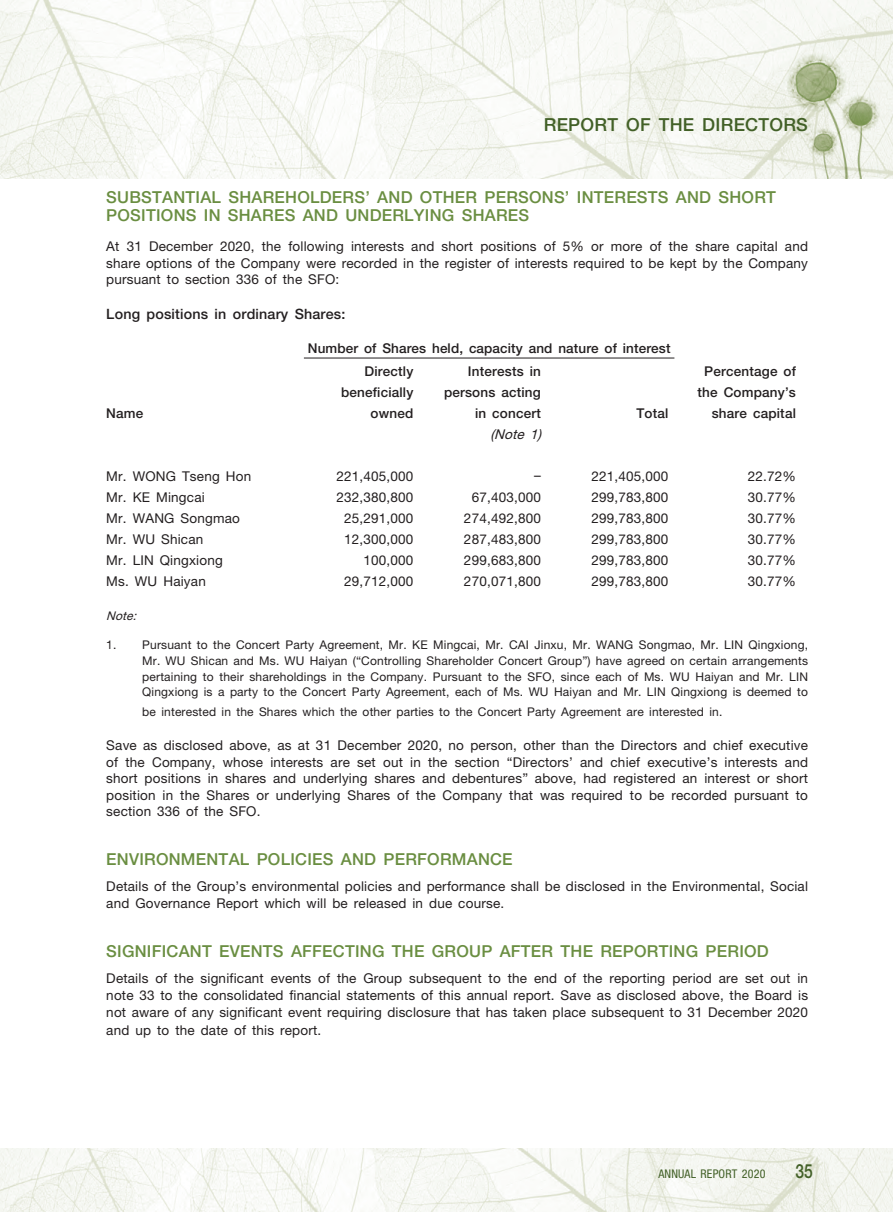
<style>
.page{position:relative;width:893px;height:1212px;background:#fff}
.page>*{position:absolute;margin:0;border:0;box-sizing:border-box;transform-origin:0 0}
.t1{font:500 19.5px "Helvetica Neue LT Std";color:#426027;scale:.8 1}
.t2{font:500 18px "Helvetica Neue LT Std";letter-spacing:.015em;color:#426027}
._03_H1{font:500 16.5px/18px "Helvetica Neue LT Std";letter-spacing:.015em;color:#6a8e41}
._04___H2{font:500 14.25px "Helvetica Neue LT Std";letter-spacing:.015em;color:#231f20}
._01_Body_Text{font:13.5px/17.2px "Helvetica Neue LT Std";letter-spacing:.015em;color:#231f20;text-align:justify}
._11_P0{font:13.5px/16.5px "Helvetica Neue LT Std";letter-spacing:.015em;color:#231f20;text-align:justify}
._01_Body_Text-2{font:500 13.5px/21px "Helvetica Neue LT Std";letter-spacing:.015em;color:#231f20;text-align:right}
._15_Table_Stub{font:13.5px "Helvetica Neue LT Std";letter-spacing:.015em;color:#231f20}
._11_P0-2{font:italic 13.5px "Helvetica Neue LT Std";color:#231f20}
._15_Table_Stub-2{font:500 13.5px "Helvetica Neue LT Std";color:#231f20}
._21_IN0__Note{font:12px/15.8px "Helvetica Neue LT Std";letter-spacing:.015em;color:#231f20;text-align:justify}
.t3{font:condensed 12px "Helvetica Neue LT Std";letter-spacing:.01em;color:#426027}
._21_IN0__Note-2{font:italic 12px "Helvetica Neue LT Std";color:#231f20}
</style>
<div class="page">
<img style="left:0;top:1148px;width:893px;height:64px">
<img style="left:0;top:0;width:893px;height:179px">
<img style="left:742px;top:7px;width:151px;height:172px">
<hr style="left:304px;top:358px;width:370px;height:1px;background:#231f20">
<h2 class="t2" style="left:544px;top:114px;width:266px">REPORT OF THE DIRECTORS</h2>
<p class="_03_H1" style="left:106px;top:188px;width:671px">SUBSTANTIAL SHAREHOLDERS’ AND OTHER PERSONS’ INTERESTS AND SHORT<br>POSITIONS IN SHARES AND UNDERLYING SHARES</p>
<p class="_01_Body_Text" style="left:106px;top:238px;width:703px;line-height:16.5px">At 31 December 2020, the following interests and short positions of 5% or more of the share capital and share options of the Company were recorded in the register of interests required to be kept by the Company pursuant to section 336 of the SFO:</p>
<p class="_04___H2" style="left:106px;top:306px;width:241px">Long positions in ordinary Shares:</p>
<p class="_01_Body_Text-2" style="left:308px;top:338px;width:364px">Number of Shares held, capacity and nature of interest</p>
<p class="_15_Table_Stub-2" style="left:106px;top:405px;width:39px">Name</p>
<p class="_01_Body_Text-2" style="left:341px;top:361px;width:74px">Directly beneficially owned</p>
<p class="_01_Body_Text-2" style="left:444px;top:361px;width:98px">Interests in persons acting in concert</p>
<p class="_11_P0-2" style="left:490px;top:426px;width:52px">(Note 1)</p>
<p class="_01_Body_Text-2" style="left:636px;top:403px;width:34px">Total</p>
<p class="_01_Body_Text-2" style="left:697px;top:361px;width:100px">Percentage of the Company’s share capital</p>
<p class="_15_Table_Stub" style="left:106px;top:468px;width:146px">Mr. WONG Tseng Hon</p>
<p class="_01_Body_Text" style="left:336px;top:468px;width:78px">221,405,000</p>
<p class="_01_Body_Text" style="left:534px;top:466px;width:8px">–</p>
<p class="_01_Body_Text" style="left:591px;top:468px;width:78px">221,405,000</p>
<p class="_01_Body_Text" style="left:748px;top:468px;width:50px">22.72%</p>
<p class="_15_Table_Stub" style="left:106px;top:489px;width:100px">Mr. KE Mingcai</p>
<p class="_01_Body_Text" style="left:336px;top:489px;width:78px">232,380,800</p>
<p class="_01_Body_Text" style="left:472px;top:489px;width:71px">67,403,000</p>
<p class="_01_Body_Text" style="left:591px;top:489px;width:78px">299,783,800</p>
<p class="_01_Body_Text" style="left:748px;top:489px;width:50px">30.77%</p>
<p class="_15_Table_Stub" style="left:106px;top:510px;width:135px">Mr. WANG Songmao</p>
<p class="_01_Body_Text" style="left:344px;top:510px;width:71px">25,291,000</p>
<p class="_01_Body_Text" style="left:464px;top:510px;width:78px">274,492,800</p>
<p class="_01_Body_Text" style="left:591px;top:510px;width:78px">299,783,800</p>
<p class="_01_Body_Text" style="left:748px;top:510px;width:50px">30.77%</p>
<p class="_15_Table_Stub" style="left:106px;top:531px;width:99px">Mr. WU Shican</p>
<p class="_01_Body_Text" style="left:344px;top:531px;width:71px">12,300,000</p>
<p class="_01_Body_Text" style="left:464px;top:531px;width:78px">287,483,800</p>
<p class="_01_Body_Text" style="left:591px;top:531px;width:78px">299,783,800</p>
<p class="_01_Body_Text" style="left:748px;top:531px;width:50px">30.77%</p>
<p class="_15_Table_Stub" style="left:106px;top:552px;width:118px">Mr. LIN Qingxiong</p>
<p class="_01_Body_Text" style="left:363px;top:552px;width:51px">100,000</p>
<p class="_01_Body_Text" style="left:464px;top:552px;width:78px">299,683,800</p>
<p class="_01_Body_Text" style="left:591px;top:552px;width:78px">299,783,800</p>
<p class="_01_Body_Text" style="left:748px;top:552px;width:50px">30.77%</p>
<p class="_15_Table_Stub" style="left:106px;top:573px;width:101px">Ms. WU Haiyan</p>
<p class="_01_Body_Text" style="left:344px;top:573px;width:71px">29,712,000</p>
<p class="_01_Body_Text" style="left:464px;top:573px;width:78px">270,071,800</p>
<p class="_01_Body_Text" style="left:591px;top:573px;width:78px">299,783,800</p>
<p class="_01_Body_Text" style="left:748px;top:573px;width:50px">30.77%</p>
<p class="_21_IN0__Note-2" style="left:106px;top:608px;width:35px">Note:</p>
<p class="_21_IN0__Note" style="left:142px;top:637px;width:667px;text-indent:-36px">1. Pursuant to the Concert Party Agreement, Mr. KE Mingcai, Mr. CAI Jinxu, Mr. WANG Songmao, Mr. LIN Qingxiong, Mr. WU Shican and Ms. WU Haiyan (“Controlling Shareholder Concert Group”) have agreed on certain arrangements pertaining to their shareholdings in the Company. Pursuant to the SFO, since each of Ms. WU Haiyan and Mr. LIN Qingxiong is a party to the Concert Party Agreement, each of Ms. WU Haiyan and Mr. LIN Qingxiong is deemed to</p>
<p class="_21_IN0__Note" style="left:142px;top:704px;width:582px">be interested in the Shares which the other parties to the Concert Party Agreement are interested in.</p>
<p class="_11_P0" style="left:106px;top:737px;width:703px">Save as disclosed above, as at 31 December 2020, no person, other than the Directors and chief executive of the Company, whose interests are set out in the section “Directors’ and chief executive’s interests and short positions in shares and underlying shares and debentures” above, had registered an interest or short position in the Shares or underlying Shares of the Company that was required to be recorded pursuant to section 336 of the SFO.</p>
<p class="_03_H1" style="left:106px;top:850px;width:408px">ENVIRONMENTAL POLICIES AND PERFORMANCE</p>
<p class="_01_Body_Text" style="left:106px;top:877px;width:703px">Details of the Group’s environmental policies and performance shall be disclosed in the Environmental, Social and Governance Report which will be released in due course.</p>
<p class="_03_H1" style="left:106px;top:942px;width:664px">SIGNIFICANT EVENTS AFFECTING THE GROUP AFTER THE REPORTING PERIOD</p>
<p class="_01_Body_Text" style="left:106px;top:969px;width:703px">Details of the significant events of the Group subsequent to the end of the reporting period are set out in note 33 to the consolidated financial statements of this annual report. Save as disclosed above, the Board is not aware of any significant event requiring disclosure that has taken place subsequent to 31 December 2020 and up to the date of this report.</p>
<p class="t3" style="left:658px;top:1167px;width:109px">ANNUAL REPORT 2020</p>
<h1 class="t1" style="left:795px;top:1159px;width:23px">35</h1>
</div>
